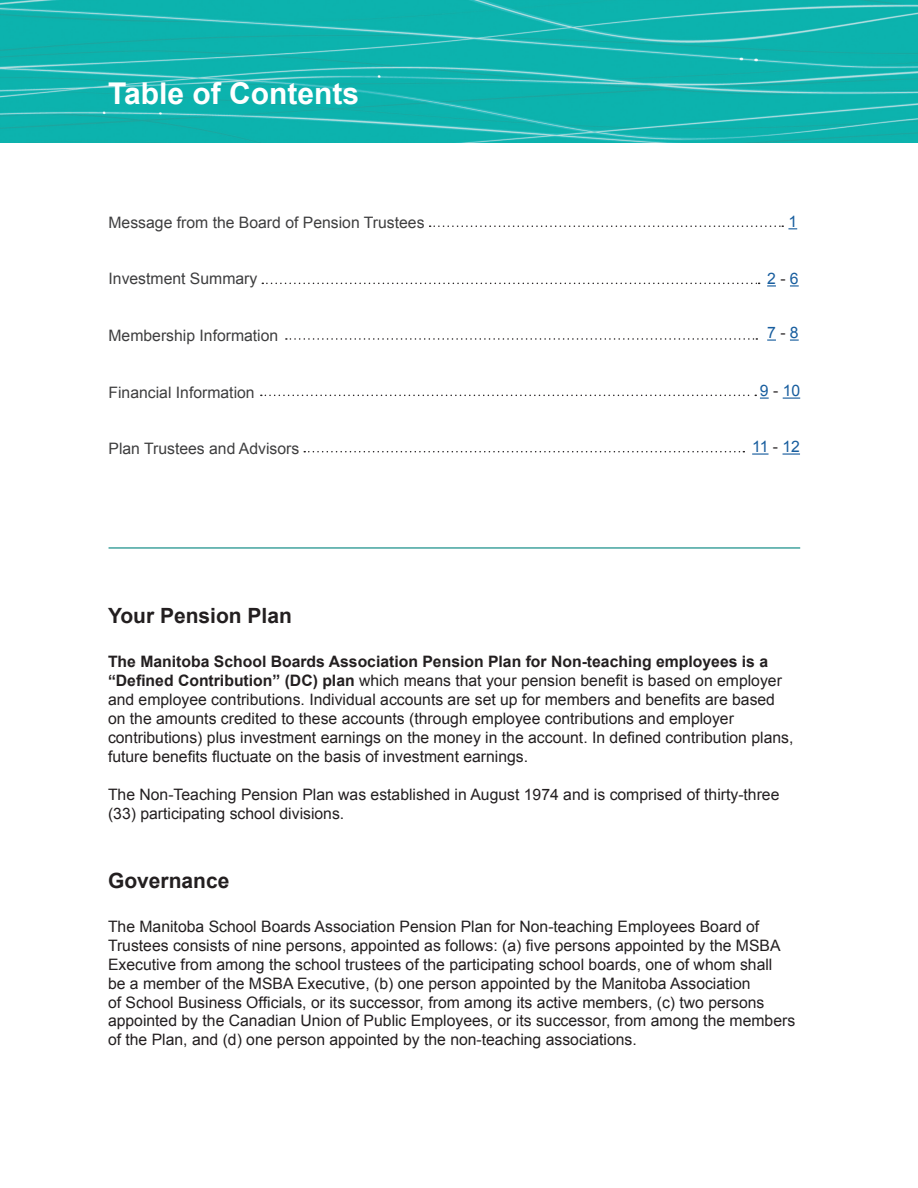
<style>
.page{position:relative;width:918px;height:1188px;background:#fff}
.page>*{position:absolute;margin:0;border:0;box-sizing:border-box;transform-origin:0 0}
.t1{font:700 30px "Arial";color:#fff}
.t2{font:700 21px "Arial";color:#231f20}
.t3{font:15.75px/18.9px "Arial";color:#231f20}
.t4{font:15.75px "Arial";color:#3e3e3f}
.t5{font:15.75px "Arial";color:#175d9e}
.s1{color:#231f20}
.s2{font-weight:700}
</style>
<div class="page">
<img style="left:0;top:0;width:918px;height:142px">
<svg style="left:262px;top:283px;width:498px;height:1px"></svg>
<svg style="left:430px;top:225px;width:367px;height:4px"></svg>
<svg style="left:767px;top:285px;width:9px;height:2px"></svg>
<svg style="left:790px;top:285px;width:9px;height:2px"></svg>
<svg style="left:261px;top:395px;width:508px;height:4px"></svg>
<svg style="left:783px;top:398px;width:17px;height:1px"></svg>
<svg style="left:286px;top:338px;width:471px;height:2px"></svg>
<svg style="left:767px;top:339px;width:9px;height:2px"></svg>
<svg style="left:790px;top:339px;width:9px;height:2px"></svg>
<svg style="left:304px;top:451px;width:440px;height:1px"></svg>
<hr style="left:109px;top:547px;width:691px;height:2px;background:#42a39f">
<svg style="left:752px;top:453px;width:17px;height:2px"></svg>
<svg style="left:783px;top:453px;width:17px;height:2px"></svg>
<p class="t1" style="left:108px;top:74px;width:253px">Table of Contents</p>
<p class="t4" style="left:109px;top:212px;width:318px">Message from the Board of Pension Trustees</p>
<p class="t5" style="left:788px;top:211px;width:10px">1</p>
<p class="t4" style="left:109px;top:268px;width:150px">Investment Summary</p>
<p class="t5" style="left:767px;top:268px;width:33px">2 <span class="s1">-</span> 6</p>
<p class="t4" style="left:109px;top:325px;width:171px">Membership Information</p>
<p class="t5" style="left:767px;top:323px;width:33px">7 <span class="s1">-</span> 8</p>
<p class="t4" style="left:109px;top:382px;width:148px">Financial Information</p>
<p class="t5" style="left:760px;top:381px;width:42px">9 <span class="s1">-</span> 10</p>
<p class="t4" style="left:109px;top:439px;width:192px">Plan Trustees and Advisors</p>
<p class="t5" style="left:752px;top:437px;width:49px">11 <span class="s1">-</span> 12</p>
<p class="t2" style="left:108px;top:602px;width:185px">Your Pension Plan</p>
<p class="t3" style="left:108px;top:652px;width:687px"><span class="s2">The Manitoba School Boards Association Pension Plan for Non-teaching employees is a “Defined Contribution” (DC) plan</span> which means that your pension benefit is based on employer and employee contributions. Individual accounts are set up for members and benefits are based on the amounts credited to these accounts (through employee contributions and employer contributions) plus investment earnings on the money in the account. In defined contribution plans, future benefits fluctuate on the basis of investment earnings.</p>
<p class="t3" style="left:108px;top:785px;width:673px">The Non-Teaching Pension Plan was established in August 1974 and is comprised of thirty-three (33) participating school divisions.</p>
<p class="t2" style="left:108px;top:867px;width:123px">Governance</p>
<p class="t3" style="left:108px;top:917px;width:689px">The Manitoba School Boards Association Pension Plan for Non-teaching Employees Board of Trustees consists of nine persons, appointed as follows: (a) five persons appointed by the MSBA Executive from among the school trustees of the participating school boards, one of whom shall<br>be a member of the MSBA Executive, (b) one person appointed by the Manitoba Association<br>of School Business Officials, or its successor, from among its active members, (c) two persons appointed by the Canadian Union of Public Employees, or its successor, from among the members of the Plan, and (d) one person appointed by the non-teaching associations.</p>
</div>
